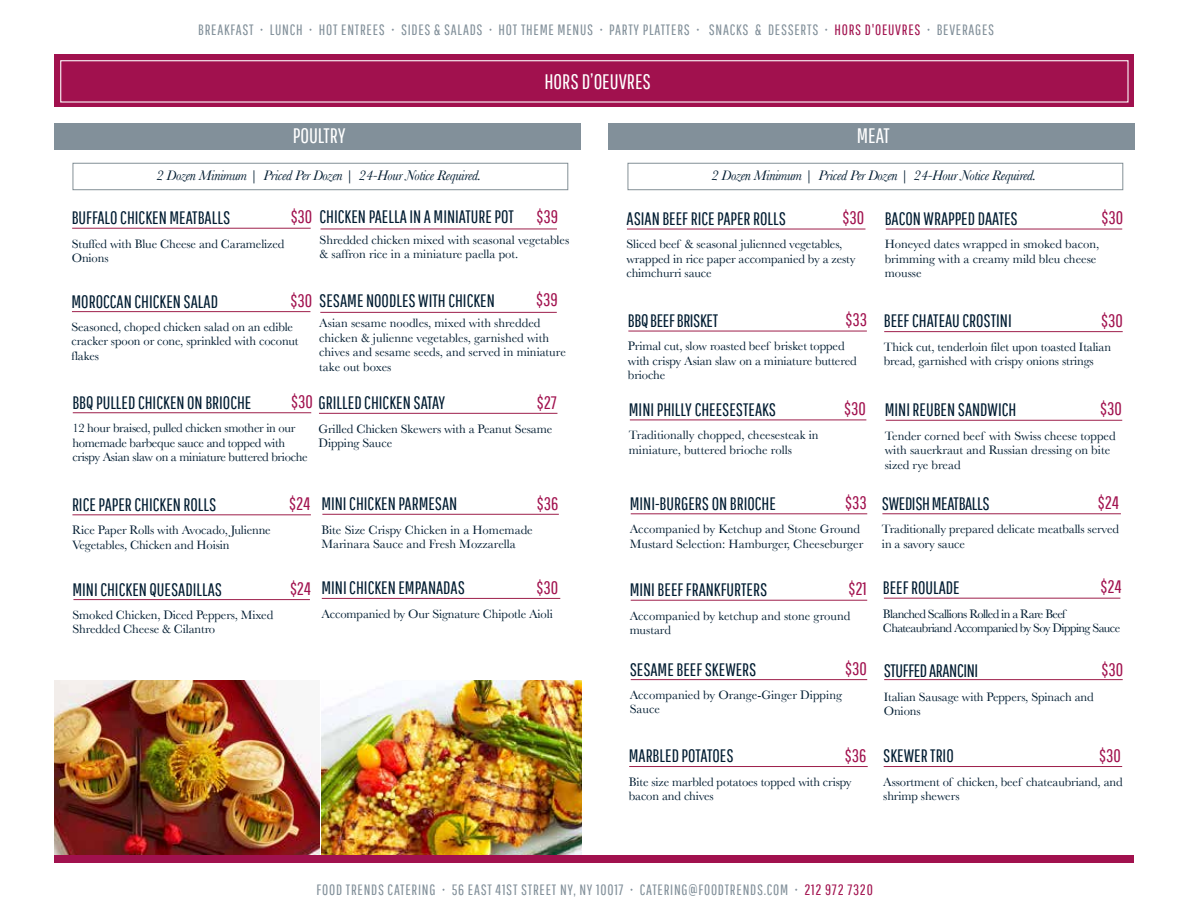
<style>
.page{position:relative;width:1188px;height:918px;background:#fff}
.page>*{position:absolute;margin:0;border:0;box-sizing:border-box;transform-origin:0 0}
.t1{font:21px "Pathway Gothic One";color:#fff}
.t2{font:18px "Pathway Gothic One";color:#001c31}
.t3{font:18px "Pathway Gothic One";color:#a1114e}
.t4{font:18px "Pathway Gothic One";letter-spacing:-.02em;color:#001c31}
.t5{font:15px "Pathway Gothic One";letter-spacing:.05em;color:#82909a}
.t6{font:italic 14.4px "Baskerville";letter-spacing:-.025em;color:#001c31}
.t7{font:12.6px/14.4px "Baskerville";letter-spacing:-.01em;color:#001c31}
.t8{font:12.6px/14.4px "Baskerville";letter-spacing:-.05em;color:#001c31}
.s1{color:#a1114e}
</style>
<div class="page">
<img style="left:54px;top:681px;width:528px;height:174px">
<div style="left:55px;top:54px;width:1079px;height:53px;background:#a1114e"></div>
<div style="left:60px;top:60px;width:1069px;height:43px;border:1px solid #fff"></div>
<div style="left:54px;top:855px;width:1080px;height:8px;background:#a1114e"></div>
<div style="left:54px;top:123px;width:527px;height:26px;background:#82909a"></div>
<div style="left:608px;top:123px;width:526px;height:26px;background:#82909a"></div>
<hr style="left:319px;top:413px;width:238px;height:1px;background:#9e1f4b">
<hr style="left:73px;top:599px;width:237px;height:1px;background:#9e1f4b">
<hr style="left:72px;top:228px;width:239px;height:1px;background:#9e1f4b">
<hr style="left:322px;top:514px;width:237px;height:1px;background:#9e1f4b">
<hr style="left:72px;top:514px;width:239px;height:1px;background:#9e1f4b">
<hr style="left:322px;top:598px;width:238px;height:1px;background:#9e1f4b">
<hr style="left:627px;top:229px;width:238px;height:1px;background:#9e1f4b">
<hr style="left:886px;top:229px;width:236px;height:1px;background:#9e1f4b">
<hr style="left:631px;top:679px;width:236px;height:1px;background:#9e1f4b">
<hr style="left:884px;top:331px;width:239px;height:1px;background:#9e1f4b">
<hr style="left:886px;top:420px;width:236px;height:1px;background:#9e1f4b">
<hr style="left:882px;top:513px;width:239px;height:1px;background:#9e1f4b">
<hr style="left:631px;top:513px;width:236px;height:1px;background:#9e1f4b">
<hr style="left:628px;top:331px;width:239px;height:1px;background:#9e1f4b">
<hr style="left:631px;top:600px;width:236px;height:1px;background:#9e1f4b">
<hr style="left:630px;top:419px;width:236px;height:1px;background:#9e1f4b">
<hr style="left:884px;top:679px;width:239px;height:1px;background:#9e1f4b">
<hr style="left:321px;top:229px;width:236px;height:1px;background:#9e1f4b">
<hr style="left:72px;top:311px;width:238px;height:1px;background:#9e1f4b">
<hr style="left:320px;top:312px;width:237px;height:1px;background:#9e1f4b">
<hr style="left:73px;top:412px;width:238px;height:1px;background:#9e1f4b">
<hr style="left:629px;top:766px;width:239px;height:1px;background:#9e1f4b">
<hr style="left:884px;top:598px;width:236px;height:1px;background:#9e1f4b">
<hr style="left:884px;top:766px;width:238px;height:1px;background:#9e1f4b">
<p class="t5" style="left:198px;top:21px;width:798px">BREAKFAST • LUNCH • HOT ENTREES • SIDES &amp; SALADS • HOT THEME MENUS • PARTY PLATTERS • SNACKS &amp; DESSERTS • <span class="s1">HORS D'OEUVRES</span> • BEVERAGES</p>
<h1 class="t1" style="left:544px;top:68px;width:108px">HORS D’OEUVRES</h1>
<h1 class="t1" style="left:293px;top:123px;width:55px">POULTRY</h1>
<h1 class="t1" style="left:857px;top:123px;width:34px">MEAT</h1>
<p class="t6" style="left:157px;top:166px;width:326px">2 Dozen Minimum | Priced Per Dozen | 24-Hour Notice Required.</p>
<h2 class="t2" style="left:72px;top:207px;width:160px">BUFFALO CHICKEN MEATBALLS</h2>
<p class="t7" style="left:72px;top:236px;width:214px">Stuffed with Blue Cheese and Caramelized<br>Onions</p>
<h2 class="t3" style="left:537px;top:206px;width:23px">$39</h2>
<h2 class="t2" style="left:291px;top:206px;width:225px"><span class="s1">$30</span> CHICKEN PAELLA IN A MINIATURE POT</h2>
<p class="t7" style="left:320px;top:232px;width:251px">Shredded chicken mixed with seasonal vegetables &amp; saffron rice in a miniature paella pot.</p>
<h2 class="t3" style="left:536px;top:289px;width:23px">$39</h2>
<h2 class="t2" style="left:290px;top:290px;width:206px"><span class="s1">$30</span> SESAME NOODLES WITH CHICKEN</h2>
<p class="t7" style="left:319px;top:316px;width:248px">Asian sesame noodles, mixed with shredded chicken &amp; julienne vegetables, garnished with chives and sesame seeds, and served in miniature take out boxes</p>
<h2 class="t2" style="left:72px;top:290px;width:148px">MOROCCAN CHICKEN SALAD</h2>
<p class="t7" style="left:72px;top:319px;width:229px">Seasoned, choped chicken salad on an edible cracker spoon or cone, sprinkled with coconut flakes</p>
<h2 class="t2" style="left:291px;top:392px;width:155px"><span class="s1">$30</span> GRILLED CHICKEN SATAY</h2>
<p class="t7" style="left:319px;top:421px;width:235px">Grilled Chicken Skewers with a Peanut Sesame<br>Dipping Sauce</p>
<h2 class="t3" style="left:537px;top:391px;width:22px">$27</h2>
<h2 class="t2" style="left:72px;top:391px;width:181px">BBQ PULLED CHICKEN ON BRIOCHE</h2>
<p class="t7" style="left:72px;top:420px;width:237px">12 hour braised, pulled chicken smother in our homemade barbeque sauce and topped with crispy Asian slaw on a miniature buttered brioche</p>
<h2 class="t2" style="left:72px;top:494px;width:146px">RICE PAPER CHICKEN ROLLS</h2>
<h2 class="t3" style="left:537px;top:492px;width:23px">$36</h2>
<p class="t7" style="left:72px;top:523px;width:200px">Rice Paper Rolls with Avocado, Julienne<br>Vegetables, Chicken and Hoisin</p>
<h2 class="t3" style="left:289px;top:493px;width:22px">$24</h2>
<h2 class="t2" style="left:321px;top:493px;width:138px">MINI CHICKEN PARMESAN</h2>
<p class="t7" style="left:321px;top:522px;width:213px">Bite Size Crispy Chicken in a Homemade<br>Marinara Sauce and Fresh Mozzarella</p>
<h2 class="t2" style="left:72px;top:578px;width:151px">MINI CHICKEN QUESADILLAS</h2>
<p class="t7" style="left:72px;top:607px;width:202px">Smoked Chicken, Diced Peppers, Mixed<br>Shredded Cheese &amp; Cilantro</p>
<h2 class="t3" style="left:290px;top:578px;width:22px">$24</h2>
<h2 class="t3" style="left:537px;top:576px;width:23px">$30</h2>
<h2 class="t2" style="left:321px;top:577px;width:145px">MINI CHICKEN EMPANADAS</h2>
<p class="t7" style="left:321px;top:606px;width:233px">Accompanied by Our Signature Chipotle Aioli</p>
<p class="t6" style="left:712px;top:166px;width:326px">2 Dozen Minimum | Priced Per Dozen | 24-Hour Notice Required.</p>
<h2 class="t3" style="left:1102px;top:207px;width:23px">$30</h2>
<h2 class="t2" style="left:843px;top:208px;width:177px"><span class="s1">$30</span> BACON WRAPPED DAATES</h2>
<p class="t7" style="left:885px;top:237px;width:216px">Honeyed dates wrapped in smoked bacon, brimming with a creamy mild bleu cheese mousse</p>
<h2 class="t2" style="left:627px;top:208px;width:161px">ASIAN BEEF RICE PAPER ROLLS</h2>
<p class="t7" style="left:627px;top:237px;width:230px">Sliced beef &amp; seasonal julienned vegetables, wrapped in rice paper accompanied by a zesty chimchurri sauce</p>
<h2 class="t3" style="left:845px;top:309px;width:23px">$33</h2>
<h2 class="t4" style="left:628px;top:310px;width:92px">BBQ BEEF BRISKET</h2>
<p class="t7" style="left:628px;top:339px;width:230px">Primal cut, slow roasted beef brisket topped with crispy Asian slaw on a miniature buttered brioche</p>
<h2 class="t3" style="left:1101px;top:310px;width:23px">$30</h2>
<h2 class="t2" style="left:884px;top:310px;width:130px">BEEF CHATEAU CROSTINI</h2>
<p class="t7" style="left:884px;top:339px;width:229px">Thick cut, tenderloin filet upon toasted Italian bread, garnished with crispy onions strings</p>
<h2 class="t2" style="left:629px;top:399px;width:149px">MINI PHILLY CHEESESTEAKS</h2>
<p class="t7" style="left:629px;top:428px;width:191px">Traditionally chopped, cheesesteak in miniature, buttered brioche rolls</p>
<h2 class="t3" style="left:844px;top:398px;width:23px">$30</h2>
<h2 class="t3" style="left:1100px;top:398px;width:23px">$30</h2>
<h2 class="t2" style="left:885px;top:399px;width:133px">MINI REUBEN SANDWICH</h2>
<p class="t7" style="left:885px;top:428px;width:232px">Tender corned beef with Swiss cheese topped with sauerkraut and Russian dressing on bite sized rye bread</p>
<h2 class="t2" style="left:630px;top:493px;width:148px">MINI-BURGERS ON BRIOCHE</h2>
<h2 class="t3" style="left:1098px;top:492px;width:22px">$24</h2>
<p class="t7" style="left:630px;top:522px;width:235px">Accompanied by Ketchup and Stone Ground<br>Mustard Selection: Hamburger, Cheeseburger</p>
<h2 class="t3" style="left:845px;top:492px;width:23px">$33</h2>
<h2 class="t4" style="left:882px;top:493px;width:109px">SWEDISH MEATBALLS</h2>
<p class="t7" style="left:882px;top:521px;width:239px">Traditionally prepared delicate meatballs served in a savory sauce</p>
<h2 class="t3" style="left:848px;top:578px;width:20px">$21</h2>
<h2 class="t2" style="left:630px;top:579px;width:139px">MINI BEEF FRANKFURTERS</h2>
<p class="t7" style="left:630px;top:608px;width:222px">Accompanied by ketchup and stone ground mustard</p>
<h2 class="t3" style="left:1101px;top:576px;width:22px">$24</h2>
<h2 class="t2" style="left:883px;top:577px;width:78px">BEEF ROULADE</h2>
<p class="t8" style="left:883px;top:606px;width:239px">Blanched Scallions Rolled in a Rare Beef<br>Chateaubriand Accompanied by Soy Dipping Sauce</p>
<h2 class="t3" style="left:845px;top:658px;width:23px">$30</h2>
<h2 class="t2" style="left:630px;top:658px;width:128px">SESAME BEEF SKEWERS</h2>
<p class="t7" style="left:630px;top:687px;width:214px">Accompanied by Orange-Ginger Dipping<br>Sauce</p>
<h2 class="t4" style="left:884px;top:660px;width:96px">STUFFED ARANCINI</h2>
<p class="t7" style="left:884px;top:689px;width:211px">Italian Sausage with Peppers, Spinach and<br>Onions</p>
<h2 class="t3" style="left:1102px;top:659px;width:23px">$30</h2>
<h2 class="t3" style="left:845px;top:745px;width:23px">$36</h2>
<h2 class="t2" style="left:629px;top:745px;width:106px">MARBLED POTATOES</h2>
<p class="t7" style="left:629px;top:774px;width:224px">Bite size marbled potatoes topped with crispy bacon and chives</p>
<h2 class="t3" style="left:1099px;top:745px;width:23px">$30</h2>
<h2 class="t2" style="left:883px;top:745px;width:72px">SKEWER TRIO</h2>
<p class="t7" style="left:883px;top:774px;width:241px">Assortment of chicken, beef chateaubriand, and shrimp shewers</p>
<p class="t5" style="left:317px;top:880px;width:558px">FOOD TRENDS CATERING • 56 EAST 41ST STREET NY, NY 10017 • CATERING@FOODTRENDS.COM • <span class="s1">212 972 7320</span></p>
</div>
